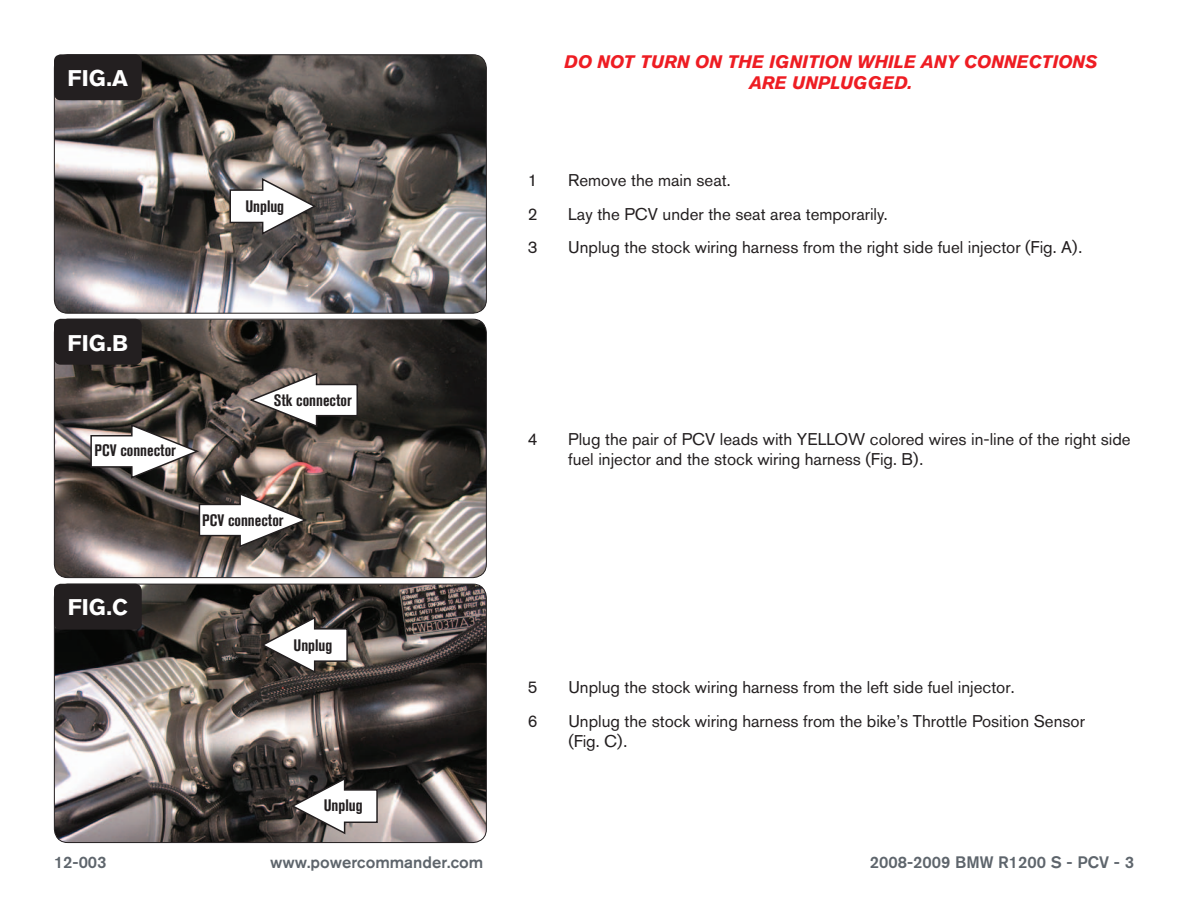
<style>
.page{position:relative;width:1188px;height:918px;background:#fff}
.page>*{position:absolute;margin:0;border:0;box-sizing:border-box;transform-origin:0 0}
.t1{font:700 22.5px "Akzidenz Grotesk BQ";color:#fff}
.t2{font:italic 700 18px "Akzidenz Grotesk BQ";color:#ee1d23}
.Bodycopy{font:16.8px/20.2px "Akzidenz Grotesk BQ";color:#231f20}
.t3{font:700 condensed 16.5px "Akzidenz Grotesk BQ";color:#231f20}
.t4{font:500 16.5px "Akzidenz Grotesk BQ";color:#5e656c}
</style>
<div class="page">
<img style="left:54px;top:55px;width:431px;height:257px">
<div style="left:54px;top:54px;width:433px;height:260px;border:1px solid #231f20;border-radius:14px"></div>
<div style="left:54px;top:54px;width:88px;height:46px;background:#231f20;border-radius:7px"></div>
<img style="left:54px;top:320px;width:432px;height:258px">
<div style="left:54px;top:319px;width:88px;height:46px;background:#231f20;border-radius:7px"></div>
<svg style="left:229px;top:177px;width:89px;height:59px"></svg>
<svg style="left:53px;top:362px;width:434px;height:193px"></svg>
<img style="left:54px;top:584px;width:432px;height:259px">
<div style="left:54px;top:584px;width:433px;height:259px;border:1px solid #231f20;border-radius:14px"></div>
<div style="left:54px;top:584px;width:88px;height:46px;background:#231f20;border-radius:7px"></div>
<svg style="left:259px;top:616px;width:90px;height:58px"></svg>
<svg style="left:289px;top:777px;width:90px;height:59px"></svg>
<p class="t1" style="left:68px;top:65px;width:62px">FIG.A</p>
<p class="t3" style="left:245px;top:196px;width:40px">Unplug</p>
<p class="t1" style="left:68px;top:330px;width:62px">FIG.B</p>
<p class="t3" style="left:95px;top:441px;width:83px">PCV connector</p>
<p class="t3" style="left:274px;top:391px;width:80px">Stk connector</p>
<p class="t3" style="left:202px;top:511px;width:83px">PCV connector</p>
<p class="t1" style="left:68px;top:594px;width:62px">FIG.C</p>
<p class="t3" style="left:293px;top:636px;width:40px">Unplug</p>
<p class="t3" style="left:324px;top:796px;width:40px">Unplug</p>
<p class="t2" style="left:565px;top:51px;width:534px">DO NOT TURN ON THE IGNITION WHILE ANY CONNECTIONS</p>
<p class="t2" style="left:749px;top:72px;width:164px">ARE UNPLUGGED.</p>
<p class="Bodycopy" style="left:528px;top:170px;width:11px">1</p>
<p class="Bodycopy" style="left:568px;top:170px;width:164px">Remove the main seat.</p>
<p class="Bodycopy" style="left:528px;top:204px;width:11px">2</p>
<p class="Bodycopy" style="left:568px;top:204px;width:321px">Lay the PCV under the seat area temporarily.</p>
<p class="Bodycopy" style="left:528px;top:237px;width:11px">3</p>
<p class="Bodycopy" style="left:568px;top:237px;width:516px">Unplug the stock wiring harness from the right side fuel injector (Fig. A).</p>
<p class="Bodycopy" style="left:528px;top:429px;width:11px">4</p>
<p class="Bodycopy" style="left:568px;top:429px;width:564px">Plug the pair of PCV leads with YELLOW colored wires in-line of the right side fuel injector and the stock wiring harness (Fig. B).</p>
<p class="Bodycopy" style="left:528px;top:677px;width:11px">5</p>
<p class="Bodycopy" style="left:568px;top:677px;width:448px">Unplug the stock wiring harness from the left side fuel injector.</p>
<p class="Bodycopy" style="left:528px;top:711px;width:11px">6</p>
<p class="Bodycopy" style="left:568px;top:711px;width:518px">Unplug the stock wiring harness from the bike’s Throttle Position Sensor (Fig. C).</p>
<p class="t4" style="left:54px;top:852px;width:54px">12-003</p>
<p class="t4" style="left:270px;top:852px;width:215px">www.powercommander.com</p>
<p class="t4" style="left:870px;top:852px;width:266px">2008-2009 BMW R1200 S - PCV - 3</p>
</div>
